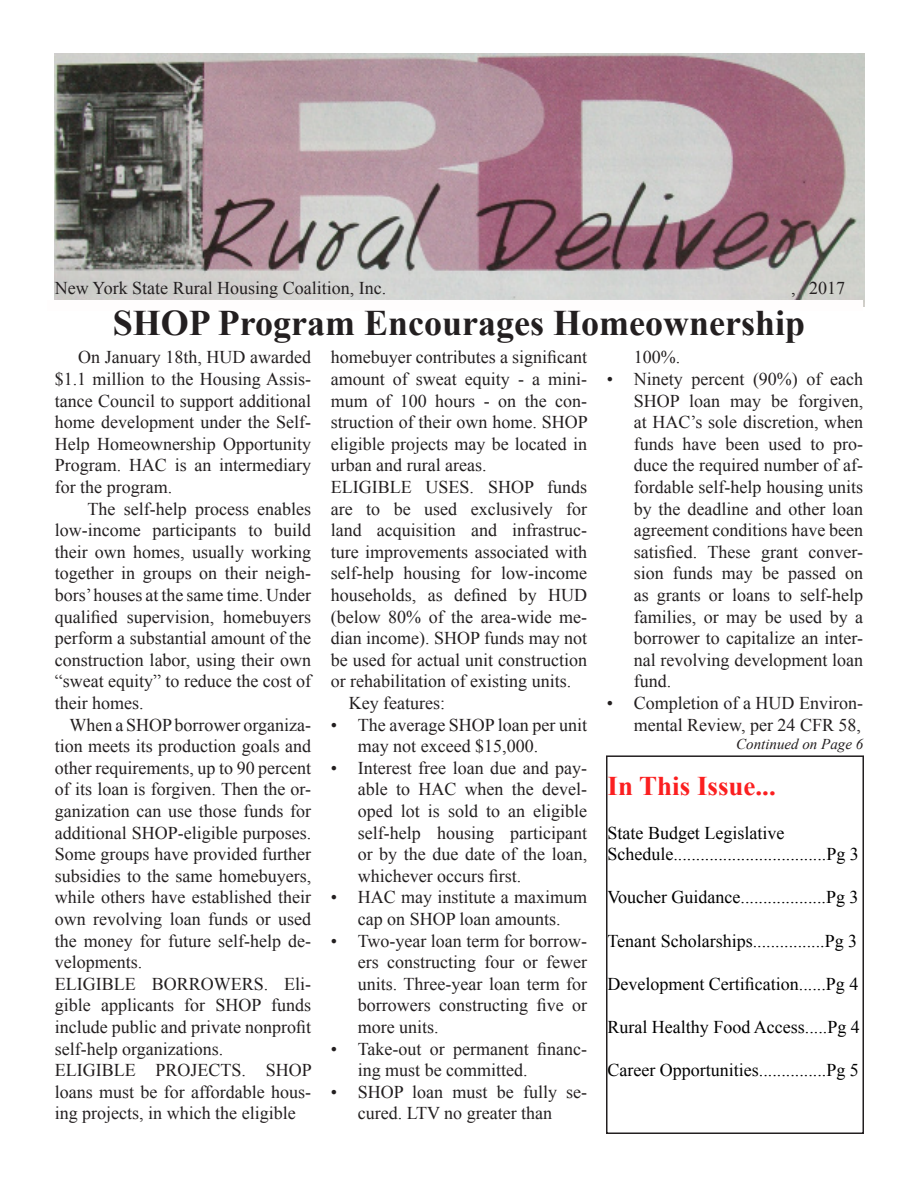
<style>
.page{position:relative;width:918px;height:1188px;background:#fff}
.page>*{position:absolute;margin:0;border:0;box-sizing:border-box;transform-origin:0 0}
.t1{font:700 36px "Times New Roman";color:#231f20}
.t2{font:700 27px "Times New Roman";color:#fb1f20}
.t3{font:18px/21.6px "Times New Roman";color:#231f20;text-align:justify}
.t4{font:18px "Times New Roman";color:#000}
.t5{font:italic 15px "Times New Roman";color:#231f20}
</style>
<div class="page">
<img style="left:54px;top:54px;width:810px;height:252px">
<div style="left:606px;top:755px;width:258px;height:379px;border:2px solid #231f20"></div>
<div style="left:47px;top:300px;width:816px;height:10px;background:#fffdfd"></div>
<p class="t3" style="left:55px;top:277px;width:333px">New York State Rural Housing Coalition, Inc.</p>
<p class="t3" style="left:791px;top:277px;width:55px">, 2017</p>
<p class="t1" style="left:113px;top:298px;width:694px">SHOP Program Encourages Homeownership</p>
<p class="t3" style="left:55px;top:346px;width:258px;text-indent:23px">On January 18th, HUD awarded $1.1 million to the Housing Assis&shy;tance Council to support additional home development under the Self-Help Homeownership Opportunity Program. HAC is an intermediary for the program.</p>
<p class="t3" style="left:55px;top:498px;width:258px;text-indent:33px">The self-help process enables low-income participants to build their own homes, usually working together in groups on their neigh&shy;bors’ houses at the same time. Under qualified supervision, homebuyers perform a substantial amount of the construction labor, using their own “sweat equity” to reduce the cost of their homes.</p>
<p class="t3" style="left:55px;top:714px;width:258px;text-indent:15px">When a SHOP borrower organiza&shy;tion meets its production goals and other requirements, up to 90 percent of its loan is forgiven. Then the or&shy;ganization can use those funds for additional SHOP-eligible purposes.<br>Some groups have provided further subsidies to the same homebuyers, while others have established their own revolving loan funds or used the money for future self-help de&shy;velopments.</p>
<p class="t3" style="left:55px;top:973px;width:258px">ELIGIBLE BORROWERS. Eli&shy;gible applicants for SHOP funds include public and private nonprofit self-help organizations.</p>
<p class="t3" style="left:55px;top:1059px;width:259px">ELIGIBLE PROJECTS. SHOP loans must be for affordable hous&shy;ing projects, in which the eligible</p>
<p class="t3" style="left:331px;top:346px;width:259px">homebuyer contributes a significant amount of sweat equity - a mini&shy;mum of 100 hours - on the con&shy;struction of their own home. SHOP eligible projects may be located in urban and rural areas.</p>
<p class="t3" style="left:331px;top:476px;width:258px">ELIGIBLE USES. SHOP funds are to be used exclusively for land acquisition and infrastruc&shy;ture improvements associated with self-help housing for low-income households, as defined by HUD (below 80% of the area-wide me&shy;dian income). SHOP funds may not be used for actual unit construction or rehabilitation of existing units.</p>
<p class="t3" style="left:349px;top:692px;width:98px">Key features:</p>
<p class="t3" style="left:358px;top:714px;width:231px;text-indent:-27px">• The average SHOP loan per unit may not exceed $15,000.</p>
<p class="t3" style="left:358px;top:757px;width:231px;text-indent:-27px">• Interest free loan due and pay&shy;able to HAC when the devel&shy;oped lot is sold to an eligible self-help housing participant or by the due date of the loan, whichever occurs first.</p>
<p class="t3" style="left:331px;top:886px;width:258px;text-align:center">• HAC may institute a maximum cap on SHOP loan amounts.</p>
<p class="t3" style="left:358px;top:930px;width:231px;text-indent:-27px">• Two-year loan term for borrow&shy;ers constructing four or fewer units. Three-year loan term for borrowers constructing five or more units.</p>
<p class="t3" style="left:358px;top:1038px;width:231px;text-indent:-27px">• Take-out or permanent financ&shy;ing must be committed.</p>
<p class="t3" style="left:331px;top:1081px;width:258px;text-align:center">• SHOP loan must be fully se&shy;cured. LTV no greater than</p>
<p class="t3" style="left:634px;top:346px;width:48px">100%.</p>
<p class="t3" style="left:634px;top:368px;width:231px;text-indent:-27px">• Ninety percent (90%) of each SHOP loan may be forgiven, at HAC’s sole discretion, when funds have been used to pro&shy;duce the required number of af&shy;fordable self-help housing units by the deadline and other loan agreement conditions have been satisfied. These grant conver&shy;sion funds may be passed on as grants or loans to self-help families, or may be used by a borrower to capitalize an inter&shy;nal revolving development loan fund.</p>
<p class="t3" style="left:607px;top:692px;width:258px;text-align:right">• Completion of a HUD Environ&shy;mental Review, per 24 CFR 58,</p>
<p class="t5" style="left:736px;top:733px;width:129px">Continued on Page 6</p>
<p class="t2" style="left:608px;top:768px;width:170px">In This Issue...</p>
<p class="t4" style="left:608px;top:821px;width:178px">State Budget Legislative</p>
<p class="t4" style="left:608px;top:842px;width:253px">Schedule..................................Pg 3</p>
<p class="t4" style="left:608px;top:885px;width:253px">Voucher Guidance...................Pg 3</p>
<p class="t4" style="left:608px;top:929px;width:251px">Tenant Scholarships................Pg 3</p>
<p class="t4" style="left:608px;top:972px;width:252px">Development Certification......Pg 4</p>
<p class="t4" style="left:608px;top:1015px;width:254px">Rural Healthy Food Access.....Pg 4</p>
<p class="t4" style="left:608px;top:1058px;width:253px">Career Opportunities...............Pg 5</p>
</div>
